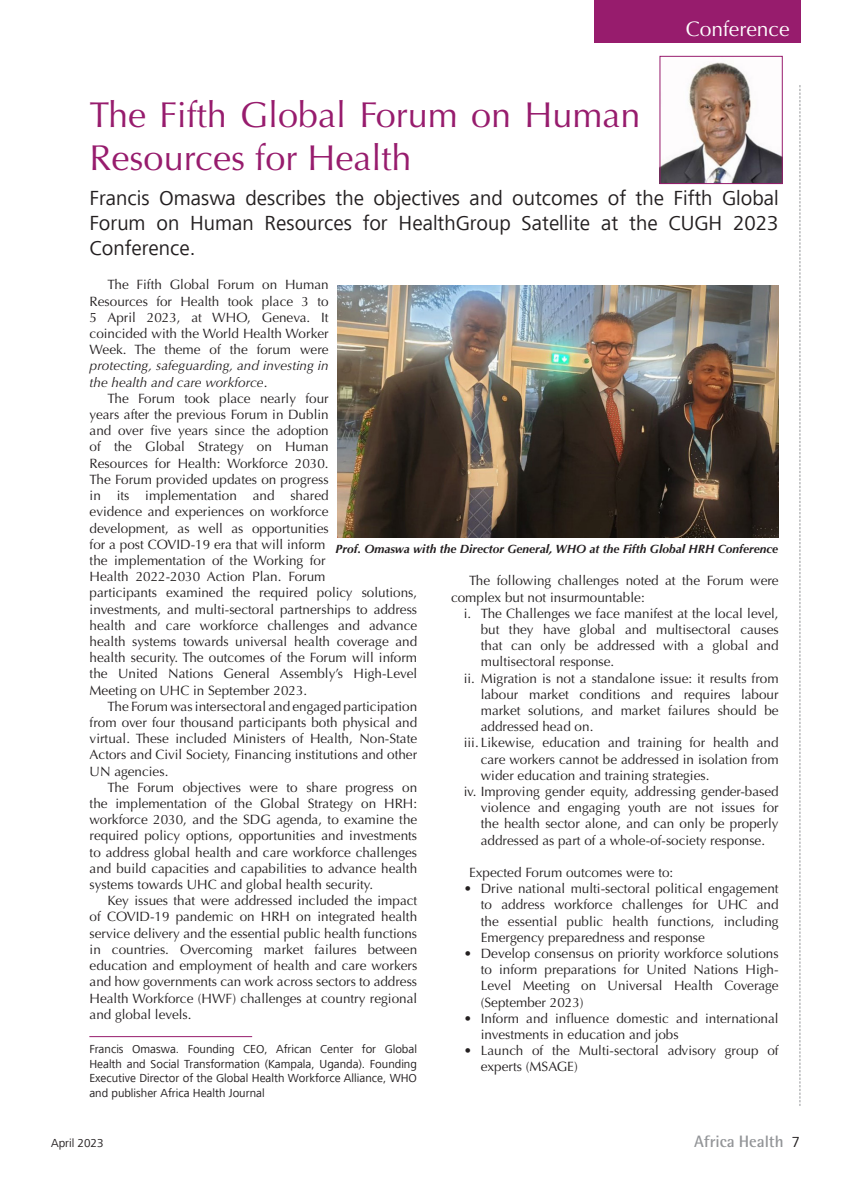
<style>
.page{position:relative;width:851px;height:1191px;background:#fff}
.page>*{position:absolute;margin:0;border:0;box-sizing:border-box;transform-origin:0 0}
.Headline{font:36px/43.2px "Optima";color:#971c6d}
.Standfirst{font:21px/25.2px "Frutiger Next LT";color:#231f20;text-align:justify}
.t1{font:21px "Optima";color:#fff}
.t2{font:700 16.5px "Rotis Semi Sans Std";color:#939598}
.Body_main_text{font:13.5px/16.2px "Optima";color:#231f20;text-align:justify}
.Feature_author_s_det{font:12px/14.4px "Frutiger Next LT";color:#231f20;text-align:justify}
.Picture_caption{font:italic 700 12px "Optima";color:#231f20}
.s1{font-style:italic}
.s2{font-family:"Frutiger Next LT";font-weight:400;font-size:15px;color:#231f20}
</style>
<div class="page">
<svg style="left:799px;top:85px;width:1px;height:1021px"></svg>
<div style="left:594px;top:0;width:206px;height:43px;background:#971c6d"></div>
<hr style="left:89px;top:1036px;width:163px;height:1px;background:#971c6d">
<img style="left:661px;top:62px;width:119px;height:120px">
<div style="left:659px;top:56px;width:123px;height:128px;border:1px solid #971c6d"></div>
<img style="left:337px;top:285px;width:441px;height:252px">
<h2 class="t1" style="left:685px;top:17px;width:95px">Conferenc</h2>
<h2 class="t1" style="left:723px;top:17px;width:67px">Feature</h2>
<p class="Headline" style="left:90px;top:93px;width:552px">The Fifth Global Forum on Human<br>Resources for Health</p>
<p class="Standfirst" style="left:90px;top:185px;width:690px">Francis Omaswa describes the objectives and outcomes of the Fifth Global Forum on Human Resources for HealthGroup Satellite at the CUGH 2023<br>Conference.</p>
<p class="Body_main_text" style="left:90px;top:277px;width:240px;text-indent:18px">The Fifth Global Forum on Human Resources for Health took place 3 to 5 April 2023, at WHO, Geneva. It coincided with the World Health Worker Week. The theme of the forum were <span class="s1">protecting, safeguarding, and investing in the health and care workforce</span>.</p>
<p class="Body_main_text" style="left:90px;top:390px;width:329px;text-align:left;text-indent:18px">The Forum took place nearly four<br>years after the previous Forum in Dublin<br>and over five years since the adoption<br>of the Global Strategy on Human<br>Resources for Health: Workforce 2030.<br>The Forum provided updates on progress<br>in its implementation and shared<br>evidence and experiences on workforce<br>development, as well as opportunities<br>for a post COVID-19 era that will inform<br>the implementation of the Working for<br>Health 2022-2030 Action Plan. Forum<br>participants examined the required policy solutions, investments, and multi-sectoral partnerships to address health and care workforce challenges and advance health systems towards universal health coverage and health security. The outcomes of the Forum will inform the United Nations General Assembly’s High-Level Meeting on UHC in September 2023.</p>
<p class="Body_main_text" style="left:90px;top:698px;width:329px;text-indent:18px">The Forum was intersectoral and engaged participation from over four thousand participants both physical and virtual. These included Ministers of Health, Non-State Actors and Civil Society, Financing institutions and other UN agencies.</p>
<p class="Body_main_text" style="left:90px;top:779px;width:329px;text-indent:18px">The Forum objectives were to share progress on the implementation of the Global Strategy on HRH: workforce 2030, and the SDG agenda, to examine the required policy options, opportunities and investments to address global health and care workforce challenges and build capacities and capabilities to advance health systems towards UHC and global health security.</p>
<p class="Body_main_text" style="left:90px;top:892px;width:329px;text-indent:18px">Key issues that were addressed included the impact of COVID-19 pandemic on HRH on integrated health service delivery and the essential public health functions in countries. Overcoming market failures between education and employment of health and care workers and how governments can work across sectors to address Health Workforce (HWF) challenges at country regional and global levels.</p>
<p class="Picture_caption" style="left:335px;top:541px;width:444px">Prof. Omaswa with the Director General, WHO at the Fifth Global HRH Conference</p>
<p class="Body_main_text" style="left:451px;top:573px;width:329px;text-indent:18px">The following challenges noted at the Forum were complex but not insurmountable:</p>
<p class="Body_main_text" style="left:480px;top:605px;width:299px;text-indent:-17px">i. The Challenges we face manifest at the local level, but they have global and multisectoral causes that can only be addressed with a global and multisectoral response.</p>
<p class="Body_main_text" style="left:480px;top:670px;width:299px;text-indent:-17px">ii. Migration is not a standalone issue: it results from labour market conditions and requires labour market solutions, and market failures should be addressed head on.</p>
<p class="Body_main_text" style="left:480px;top:735px;width:299px;text-indent:-17px">iii. Likewise, education and training for health and care workers cannot be addressed in isolation from wider education and training strategies.</p>
<p class="Body_main_text" style="left:480px;top:783px;width:299px;text-indent:-17px">iv. Improving gender equity, addressing gender-based violence and engaging youth are not issues for the health sector alone, and can only be properly addressed as part of a whole-of-society response.</p>
<p class="Body_main_text" style="left:469px;top:864px;width:206px">Expected Forum outcomes were to:</p>
<p class="Body_main_text" style="left:480px;top:880px;width:299px;text-indent:-17px">• Drive national multi-sectoral political engagement to address workforce challenges for UHC and the essential public health functions, including Emergency preparedness and response</p>
<p class="Body_main_text" style="left:480px;top:945px;width:299px;text-indent:-17px">• Develop consensus on priority workforce solutions to inform preparations for United Nations High-Level Meeting on Universal Health Coverage (September 2023)</p>
<p class="Body_main_text" style="left:480px;top:1010px;width:299px;text-indent:-17px">• Inform and influence domestic and international investments in education and jobs</p>
<p class="Body_main_text" style="left:480px;top:1042px;width:299px;text-indent:-17px">• Launch of the Multi-sectoral advisory group of experts (MSAGE)</p>
<p class="Feature_author_s_det" style="left:89px;top:1042px;width:329px">Francis Omaswa. Founding CEO, African Center for Global Health and Social Transformation (Kampala, Uganda). Founding Executive Director of the Global Health Workforce Alliance, WHO and publisher Africa Health Journal</p>
<p class="Feature_author_s_det" style="left:51px;top:1136px;width:54px">April 2023</p>
<p class="t2" style="left:694px;top:1131px;width:107px">Africa Health <span class="s2">7</span></p>
</div>
